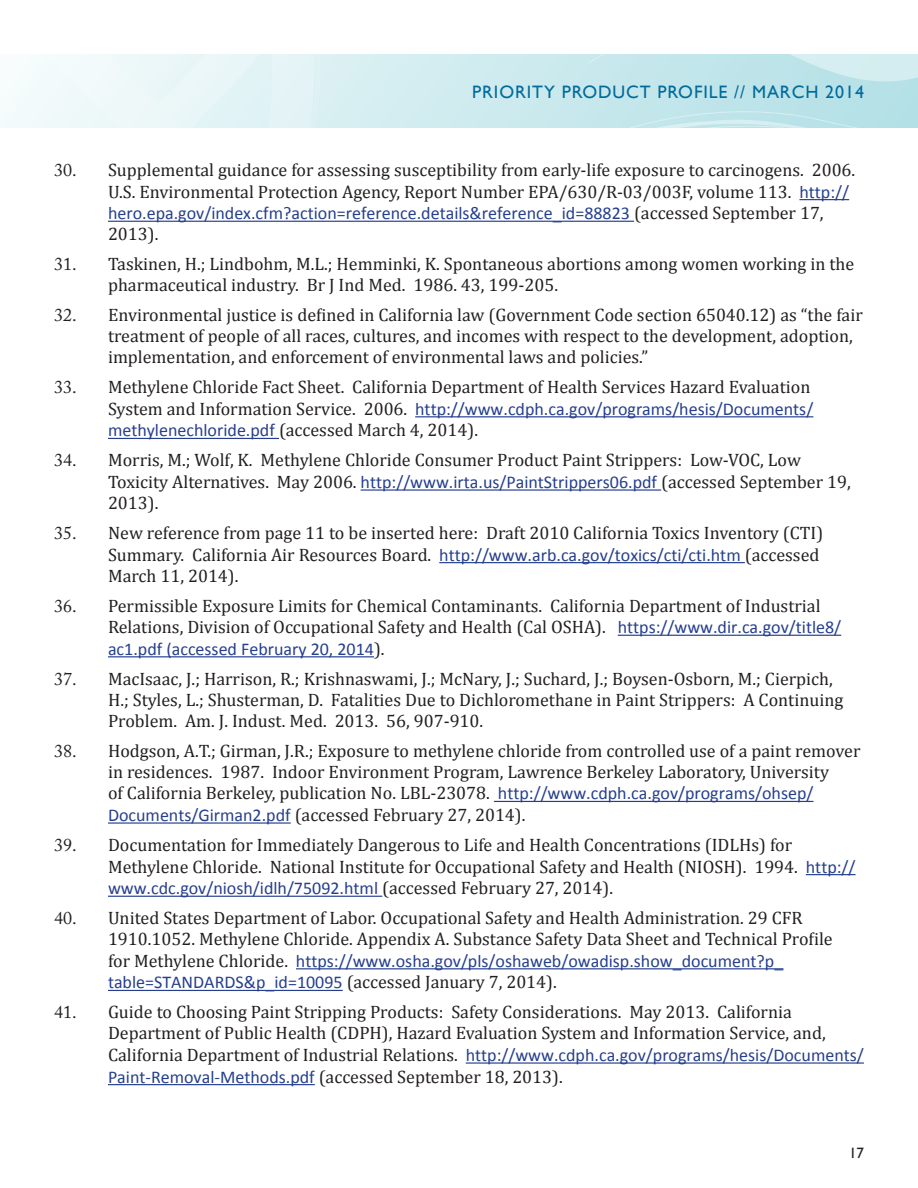
<style>
.page{position:relative;width:918px;height:1188px;background:#fff}
.page>*{position:absolute;margin:0;border:0;box-sizing:border-box;transform-origin:0 0}
.numberedList{font:18px/21.5px "Cambria";color:#231f20}
.t1{font:18px "Gill Sans";letter-spacing:.05em;color:#006b9c}
.t2{font:15px "Gill Sans";color:#231f20}
.s1{font-family:"Adobe Caslon Pro"}
.s2{font-family:"Calibri";color:#253f8e}
</style>
<div class="page">
<div style="left:0;top:54px;width:918px;height:74px;background:#d3edf0"></div>
<svg style="left:518px;top:54px;width:400px;height:74px"></svg>
<svg style="left:0;top:54px;width:320px;height:74px"></svg>
<hr style="left:799px;top:199px;width:50px;height:1px;background:#253f8e">
<hr style="left:108px;top:221px;width:526px;height:1px;background:#253f8e">
<hr style="left:415px;top:416px;width:398px;height:1px;background:#253f8e">
<hr style="left:108px;top:438px;width:171px;height:1px;background:#253f8e">
<hr style="left:361px;top:489px;width:300px;height:2px;background:#253f8e">
<hr style="left:439px;top:562px;width:306px;height:1px;background:#253f8e">
<hr style="left:618px;top:635px;width:223px;height:1px;background:#253f8e">
<hr style="left:108px;top:656px;width:266px;height:1px;background:#253f8e">
<hr style="left:494px;top:801px;width:319px;height:1px;background:#253f8e">
<hr style="left:108px;top:822px;width:183px;height:2px;background:#253f8e">
<hr style="left:806px;top:874px;width:50px;height:1px;background:#253f8e">
<hr style="left:108px;top:896px;width:274px;height:1px;background:#253f8e">
<hr style="left:296px;top:968px;width:487px;height:1px;background:#253f8e">
<hr style="left:108px;top:990px;width:235px;height:1px;background:#253f8e">
<hr style="left:466px;top:1062px;width:398px;height:2px;background:#253f8e">
<hr style="left:108px;top:1084px;width:207px;height:1px;background:#253f8e">
<p class="t1" style="left:472px;top:81px;width:393px">PRIORITY PRODUCT PROFILE // MARCH 2014</p>
<p class="numberedList" style="left:108px;top:159px;width:749px;text-indent:-54px"><span class="s1">30.</span> Supplemental guidance for assessing susceptibility from early-life exposure to carcinogens. 2006.<br>U.S. Environmental Protection Agency, Report Number EPA/630/R-03/003F, volume 113. <span class="s2">http:// hero.epa.gov/index.cfm?action=reference.details&amp;reference_id=88823</span> (accessed September 17, 2013).</p>
<p class="numberedList" style="left:108px;top:253px;width:748px;line-height:21px;text-indent:-54px"><span class="s1">31.</span> Taskinen, H.; Lindbohm, M.L.; Hemminki, K. Spontaneous abortions among women working in the pharmaceutical industry. Br J Ind Med. 1986. 43, 199-205.</p>
<p class="numberedList" style="left:108px;top:304px;width:756px;line-height:21px;text-indent:-54px"><span class="s1">32.</span> Environmental justice is defined in California law (Government Code section 65040.12) as “the fair treatment of people of all races, cultures, and incomes with respect to the development, adoption, implementation, and enforcement of environmental laws and policies.”</p>
<p class="numberedList" style="left:108px;top:376px;width:707px;text-indent:-54px"><span class="s1">33.</span> Methylene Chloride Fact Sheet. California Department of Health Services Hazard Evaluation<br>System and Information Service. 2006. <span class="s2">http://www.cdph.ca.gov/programs/hesis/Documents/ methylenechloride.pdf</span> (accessed March 4, 2014).</p>
<p class="numberedList" style="left:108px;top:450px;width:744px;text-indent:-54px"><span class="s1">34.</span> Morris, M.; Wolf, K. Methylene Chloride Consumer Product Paint Strippers: Low-VOC, Low<br>Toxicity Alternatives. May 2006. <span class="s2">http://www.irta.us/PaintStrippers06.pdf</span> (accessed September 19,<br>2013).</p>
<p class="numberedList" style="left:108px;top:522px;width:717px;text-indent:-54px"><span class="s1">35.</span> New reference from page 11 to be inserted here: Draft 2010 California Toxics Inventory (CTI)<br>Summary. California Air Resources Board. <span class="s2">http://www.arb.ca.gov/toxics/cti/cti.htm</span> (accessed<br>March 11, 2014).</p>
<p class="numberedList" style="left:108px;top:595px;width:735px;text-indent:-54px"><span class="s1">36.</span> Permissible Exposure Limits for Chemical Contaminants. California Department of Industrial<br>Relations, Division of Occupational Safety and Health (Cal OSHA). <span class="s2">https://www.dir.ca.gov/title8/ ac1.pdf (accessed February 20, 2014</span>).</p>
<p class="numberedList" style="left:108px;top:668px;width:737px;line-height:21px;text-indent:-54px"><span class="s1">37.</span> MacIsaac, J.; Harrison, R.; Krishnaswami, J.; McNary, J.; Suchard, J.; Boysen-Osborn, M.; Cierpich,<br>H.; Styles, L.; Shusterman, D. Fatalities Due to Dichloromethane in Paint Strippers: A Continuing<br>Problem. Am. J. Indust. Med. 2013. 56, 907-910.</p>
<p class="numberedList" style="left:108px;top:740px;width:754px;text-indent:-54px"><span class="s1">38.</span> Hodgson, A.T.; Girman, J.R.; Exposure to methylene chloride from controlled use of a paint remover in residences. 1987. Indoor Environment Program, Lawrence Berkeley Laboratory, University<br>of California Berkeley, publication No. LBL-23078. <span class="s2">http://www.cdph.ca.gov/programs/ohsep/ Documents/Girman2.pdf</span> (accessed February 27, 2014).</p>
<p class="numberedList" style="left:108px;top:834px;width:749px;text-indent:-54px"><span class="s1">39.</span> Documentation for Immediately Dangerous to Life and Health Concentrations (IDLHs) for<br>Methylene Chloride. National Institute for Occupational Safety and Health (NIOSH). 1994. <span class="s2">http:// www.cdc.gov/niosh/idlh/75092.html</span> (accessed February 27, 2014).</p>
<p class="numberedList" style="left:108px;top:907px;width:726px;text-indent:-54px"><span class="s1">40.</span> United States Department of Labor. Occupational Safety and Health Administration. 29 CFR 1910.1052. Methylene Chloride. Appendix A. Substance Safety Data Sheet and Technical Profile for Methylene Chloride. <span class="s2">https://www.osha.gov/pls/oshaweb/owadisp.show_document?p_ table=STANDARDS&amp;p_id=10095</span> (accessed January 7, 2014).</p>
<p class="numberedList" style="left:108px;top:1001px;width:757px;text-indent:-54px"><span class="s1">41.</span> Guide to Choosing Paint Stripping Products: Safety Considerations. May 2013. California Department of Public Health (CDPH), Hazard Evaluation System and Information Service, and, California Department of Industrial Relations. <span class="s2">http://www.cdph.ca.gov/programs/hesis/Documents/ Paint-Removal-Methods.pdf</span> (accessed September 18, 2013).</p>
<p class="t2" style="left:849px;top:1144px;width:16px">17</p>
</div>
